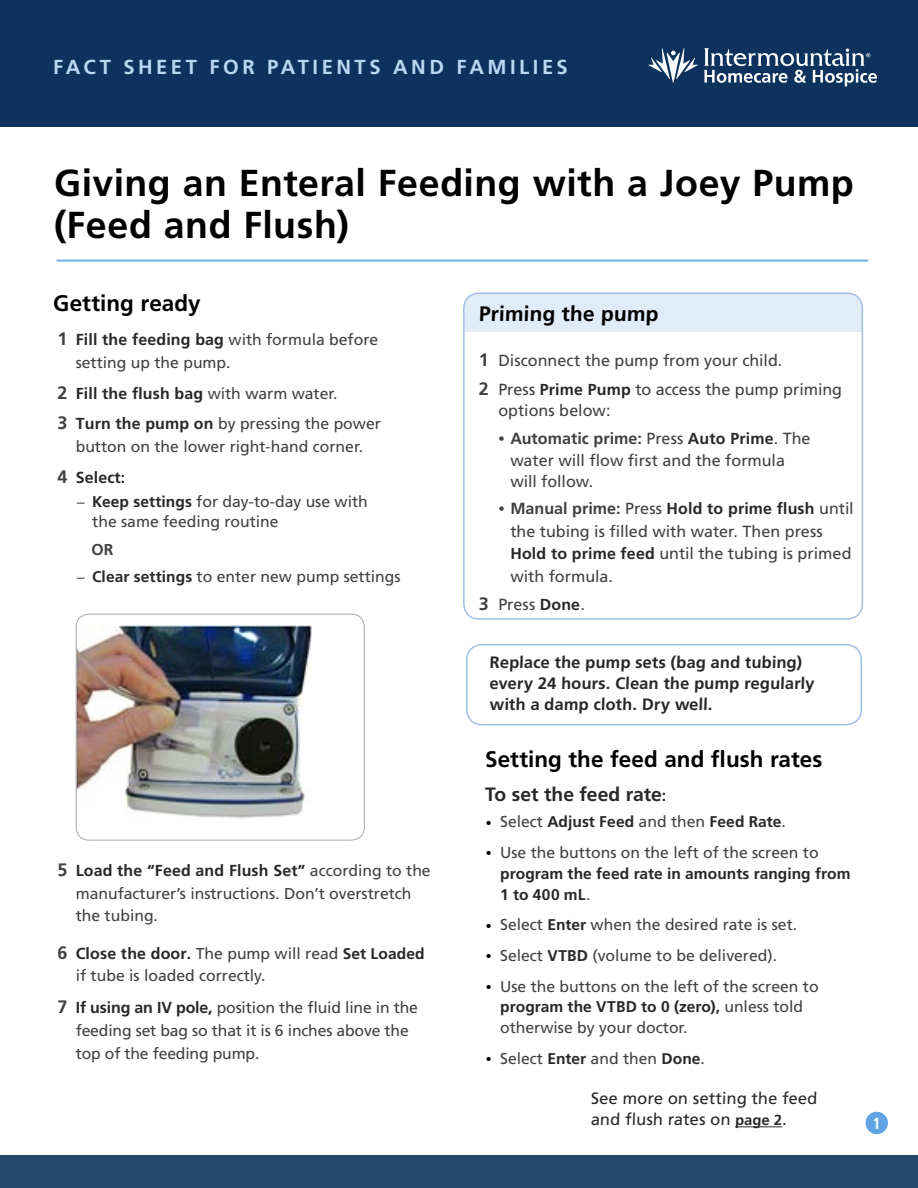
<style>
.page{position:relative;width:918px;height:1188px;background:#fff}
.page>*{position:absolute;margin:0;border:0;box-sizing:border-box;transform-origin:0 0}
.Title__h1{font:700 37.5px/41.2px "Frutiger LT Std";letter-spacing:.015em;color:#000}
.Level_1__h2{font:700 22.5px "Frutiger LT Std";color:#000}
.Main_table{font:700 21px "Frutiger LT Std";color:#000}
.t1{font:700 20.25px "Frutiger LT Std";letter-spacing:.17em;color:#bad7f3}
.Level_2__h3{font:700 19.35px "Frutiger LT Std";color:#292829}
.Main__p{font:700 16.5px/21px "Frutiger LT Std";color:#292829}
.Main__p-2{font:16.5px/21px "Frutiger LT Std";color:#292829}
.t2{font:16.2px/22.5px "Frutiger LT Std";color:#414042}
.t3{font:700 condensed 16.2px "Frutiger LT Std";color:#fff}
.t4{font:700 15.9px "Frutiger LT Std";letter-spacing:.01em;color:#292829}
.t5{font:15.75px/22.5px "Frutiger LT Std";color:#414042}
.Level_2{font:700 15.75px "Frutiger LT Std";color:#414042}
.t6{font:700 15.6px/20.9px "Frutiger LT Std";letter-spacing:.005em;color:#292829}
.s1{font-size:18px;color:#414042}
.s2{font-weight:400;font-size:15.75px;color:#414042}
.s3{font-weight:700;font-size:18px}
.s4{font-weight:700;font-size:15.9px;color:#292829}
.s5{font-family:"Adobe Garamond Pro";font-size:15px;color:#000}
.s6{font-weight:700;font-size:15.6px;color:#292829}
.s7{font-family:"Adobe Garamond Pro"}
.s8{font-weight:700}
.s9{font-family:"Adobe Garamond Pro";font-weight:400;font-size:16.2px;color:#414042}
.s10{font-size:16.2px;color:#414042}
.s11{font-weight:400;font-size:16.2px;color:#414042}
.s12{font-size:15.9px}
.s13{font-family:"Adobe Garamond Pro";font-weight:400;font-size:15px;color:#000}
.s14{font-weight:700;font-size:14.7px}
</style>
<div class="page">
<div style="left:0;top:0;width:918px;height:127px;background:#0d325e"></div>
<div style="left:866px;top:1112px;width:22px;height:22px;background:#61a4e4;border-radius:50%"></div>
<div style="left:0;top:1156px;width:918px;height:32px;background:#25476e"></div>
<svg style="left:648px;top:48px;width:50px;height:34px"></svg>
<svg style="left:704px;top:48px;width:173px;height:38px"></svg>
<hr style="left:57px;top:260px;width:811px;height:2px;background:#6baae6">
<div style="left:464px;top:293px;width:398px;height:39px;background:#e0ecf8"></div>
<div style="left:463px;top:293px;width:400px;height:327px;border:2px solid #a4bfe4;border-radius:15px"></div>
<img style="left:78px;top:625px;width:234px;height:194px">
<div style="left:76px;top:614px;width:289px;height:227px;border:1px solid #a7a9ac;border-radius:13px"></div>
<div style="left:466px;top:644px;width:396px;height:81px;border:2px solid #a4bfe4;border-radius:15px"></div>
<hr style="left:735px;top:1126px;width:47px;height:1px;background:#292829">
<p class="t1" style="left:53px;top:55px;width:516px">FACT SHEET FOR PATIENTS AND FAMILIES</p>
<p class="Title__h1" style="left:54px;top:163px;width:801px">Giving an Enteral Feeding with a Joey Pump (Feed and Flush)</p>
<p class="Level_1__h2" style="left:53px;top:290px;width:149px">Getting ready</p>
<p class="t4" style="left:57px;top:331px;width:322px"><span class="s1">1</span> Fill the feeding bag <span class="s2">with formula before</span></p>
<p class="t5" style="left:76px;top:351px;width:156px">setting up the pump.</p>
<p class="t4" style="left:57px;top:384px;width:282px"><span class="s1">2</span> Fill the flush bag <span class="s2">with warm water.</span></p>
<p class="t5" style="left:57px;top:413px;width:325px;text-align:center"><span class="s3">3</span> <span class="s4">Turn the pump on</span> by pressing the power button on the lower right-hand corner.</p>
<p class="t4" style="left:57px;top:468px;width:70px"><span class="s1">4</span> Select:</p>
<p class="t5" style="left:92px;top:492px;width:277px;line-height:19.5px;text-indent:-15px"><span class="s5">–</span> <span class="s6">Keep settings</span> for day-to-day use with the same feeding routine</p>
<p class="Level_2" style="left:92px;top:540px;width:23px">OR</p>
<p class="t5" style="left:77px;top:566px;width:325px"><span class="s5">–</span> <span class="s6">Clear settings</span> to enter new pump settings</p>
<p class="t4" style="left:57px;top:861px;width:375px"><span class="s1">5</span> Load the “Feed and Flush Set” <span class="s2">according to the</span></p>
<p class="t5" style="left:76px;top:882px;width:337px">manufacturer’s instructions. Don’t overstretch the tubing.</p>
<p class="t5" style="left:76px;top:942px;width:351px;text-indent:-18px"><span class="s3">6</span> <span class="s4">Close the door.</span> The pump will read <span class="s6">Set Loaded </span>if tube is loaded correctly.</p>
<p class="t5" style="left:76px;top:996px;width:344px;line-height:23.2px;text-indent:-18px"><span class="s3">7</span> <span class="s4">If using an IV pole,</span> position the fluid line in the feeding set bag so that it is 6 inches above the top of the feeding pump.</p>
<p class="Main_table" style="left:479px;top:302px;width:182px">Priming the pump</p>
<p class="t2" style="left:479px;top:349px;width:305px"><span class="s3">1</span> Disconnect the pump from your child.</p>
<p class="t2" style="left:498px;top:379px;width:345px;line-height:21px;text-indent:-20px"><span class="s3">2</span> Press <span class="s4">Prime Pump</span> to access the pump priming options below:</p>
<p class="t2" style="left:510px;top:427px;width:302px;text-indent:-12px"><span class="s7">•</span> <span class="s8">Automatic prime:</span> Press <span class="s4">Auto Prime</span>. The water will flow first and the formula</p>
<p class="t2" style="left:510px;top:470px;width:84px">will follow.</p>
<p class="t4" style="left:498px;top:499px;width:357px"><span class="s9">•</span> <span class="s10">Manual prime:</span> <span class="s11">Press</span> Hold to prime flush <span class="s11">until</span></p>
<p class="t2" style="left:510px;top:520px;width:343px">the tubing is filled with water. Then press<br><span class="s4">Hold to prime feed</span> until the tubing is primed with formula.</p>
<p class="t2" style="left:479px;top:593px;width:107px"><span class="s3">3</span> Press <span class="s4">Done</span>.</p>
<p class="Main__p" style="left:490px;top:652px;width:327px">Replace the pump sets (bag and tubing) every 24 hours. Clean the pump regularly with a damp cloth. Dry well.</p>
<p class="Level_1__h2" style="left:485px;top:746px;width:339px">Setting the feed and flush rates</p>
<p class="Level_2__h3" style="left:485px;top:783px;width:183px">To set the feed rate<span class="s12">:</span></p>
<p class="t6" style="left:486px;top:812px;width:302px"><span class="s13">•</span> <span class="s2">Select</span> Adjust Feed <span class="s2">and then</span> Feed Rate<span class="s2">.</span></p>
<p class="t5" style="left:486px;top:841px;width:334px"><span class="s5">•</span> Use the buttons on the left of the screen to</p>
<p class="t6" style="left:500px;top:863px;width:352px">program the feed rate in amounts ranging from<br>1 to 400 mL<span class="s2">.</span></p>
<p class="t5" style="left:486px;top:914px;width:313px"><span class="s5">•</span> Select <span class="s6">Enter</span> when the desired rate is set.</p>
<p class="t5" style="left:486px;top:944px;width:293px"><span class="s5">•</span> Select <span class="s6">VTBD</span> (volume to be delivered).</p>
<p class="t5" style="left:486px;top:975px;width:334px"><span class="s5">•</span> Use the buttons on the left of the screen to</p>
<p class="t6" style="left:500px;top:997px;width:305px">program the VTBD to 0 (zero), <span class="s2">unless told</span></p>
<p class="t5" style="left:500px;top:1017px;width:189px">otherwise by your doctor.</p>
<p class="t5" style="left:486px;top:1047px;width:221px"><span class="s5">•</span> Select <span class="s6">Enter</span> and then <span class="s6">Done</span>.</p>
<p class="Main__p-2" style="left:591px;top:1088px;width:229px">See more on setting the feed and flush rates on <span class="s14">page 2</span>.</p>
<p class="t3" style="left:873px;top:1113px;width:10px">1</p>
</div>
